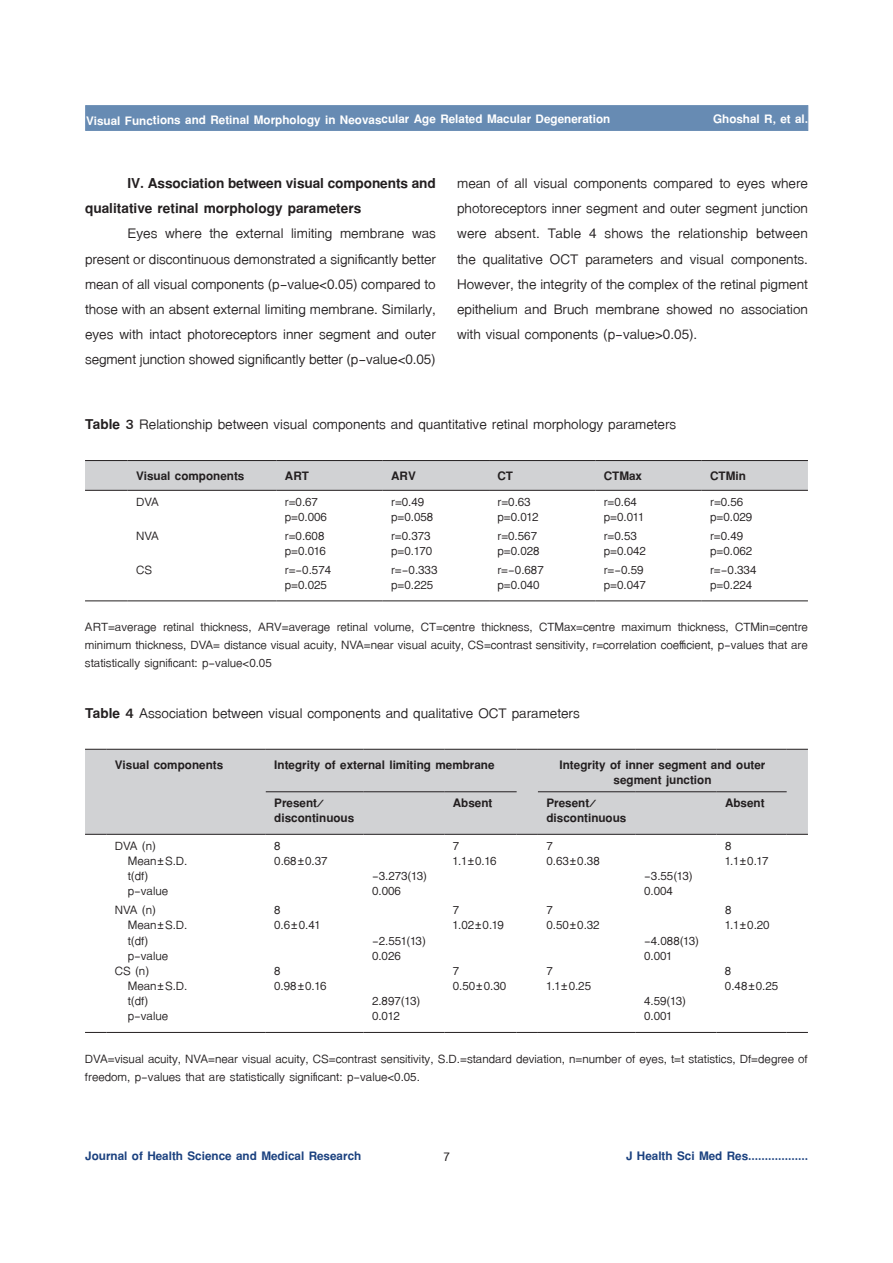
<style>
.page{position:relative;width:893px;height:1263px;background:#fff}
.page>*{position:absolute;margin:0;border:0;box-sizing:border-box;transform-origin:0 0}
.t1{font:21px/25.2px "TF Lanna";color:#231f20;text-align:justify}
.t2{font:700 21px/25.2px "TF Lanna";color:#231f20}
.t3{font:18px/15px "TF Lanna";color:#231f20}
.t4{font:700 18px/15px "TF Lanna";color:#231f20}
.t5{font:700 18px "TF Lanna";letter-spacing:-.005em;color:#fff}
.t6{font:700 18px "TF Lanna";color:#1b417f}
.t7{font:700 18px "Cordia UPC";color:#231f20}
.s1{font-weight:700}
</style>
<div class="page">
<div style="left:85px;top:105px;width:723px;height:26px;background:#678bb3;border:1px solid #678bb3"></div>
<div style="left:85px;top:461px;width:723px;height:29px;background:#d1d2d4"></div>
<hr style="left:85px;top:460px;width:43px;height:1px;background:#231f20">
<hr style="left:128px;top:460px;width:148px;height:1px;background:#231f20">
<hr style="left:276px;top:460px;width:107px;height:1px;background:#231f20">
<hr style="left:383px;top:460px;width:106px;height:1px;background:#231f20">
<hr style="left:489px;top:460px;width:106px;height:1px;background:#231f20">
<hr style="left:595px;top:460px;width:107px;height:1px;background:#231f20">
<hr style="left:702px;top:460px;width:106px;height:1px;background:#231f20">
<hr style="left:85px;top:490px;width:43px;height:1px;background:#231f20">
<hr style="left:128px;top:490px;width:148px;height:1px;background:#231f20">
<hr style="left:276px;top:490px;width:107px;height:1px;background:#231f20">
<hr style="left:383px;top:490px;width:106px;height:1px;background:#231f20">
<hr style="left:489px;top:490px;width:106px;height:1px;background:#231f20">
<hr style="left:595px;top:490px;width:107px;height:1px;background:#231f20">
<hr style="left:702px;top:490px;width:106px;height:1px;background:#231f20">
<hr style="left:85px;top:600px;width:43px;height:1px;background:#231f20">
<hr style="left:128px;top:600px;width:148px;height:1px;background:#231f20">
<hr style="left:276px;top:600px;width:107px;height:1px;background:#231f20">
<hr style="left:383px;top:600px;width:106px;height:1px;background:#231f20">
<hr style="left:489px;top:600px;width:106px;height:1px;background:#231f20">
<hr style="left:595px;top:600px;width:107px;height:1px;background:#231f20">
<hr style="left:702px;top:600px;width:106px;height:1px;background:#231f20">
<div style="left:85px;top:750px;width:723px;height:84px;background:#d1d2d4"></div>
<svg style="left:85px;top:749px;width:21px;height:1px"></svg>
<hr style="left:106px;top:749px;width:160px;height:1px;background:#231f20">
<hr style="left:266px;top:749px;width:98px;height:1px;background:#231f20">
<hr style="left:364px;top:749px;width:80px;height:1px;background:#231f20">
<hr style="left:444px;top:749px;width:73px;height:1px;background:#231f20">
<svg style="left:517px;top:749px;width:21px;height:1px"></svg>
<hr style="left:538px;top:749px;width:98px;height:1px;background:#231f20">
<hr style="left:636px;top:749px;width:80px;height:1px;background:#231f20">
<hr style="left:716px;top:749px;width:71px;height:1px;background:#231f20">
<svg style="left:787px;top:749px;width:21px;height:1px"></svg>
<hr style="left:266px;top:791px;width:98px;height:1px;background:#231f20">
<hr style="left:364px;top:791px;width:80px;height:1px;background:#231f20">
<hr style="left:444px;top:791px;width:73px;height:1px;background:#231f20">
<hr style="left:538px;top:791px;width:98px;height:1px;background:#231f20">
<hr style="left:636px;top:791px;width:80px;height:1px;background:#231f20">
<hr style="left:716px;top:791px;width:71px;height:1px;background:#231f20">
<svg style="left:85px;top:834px;width:21px;height:1px"></svg>
<hr style="left:106px;top:834px;width:160px;height:1px;background:#231f20">
<hr style="left:266px;top:834px;width:98px;height:1px;background:#231f20">
<hr style="left:364px;top:834px;width:80px;height:1px;background:#231f20">
<hr style="left:444px;top:834px;width:73px;height:1px;background:#231f20">
<svg style="left:517px;top:834px;width:21px;height:1px"></svg>
<hr style="left:538px;top:834px;width:98px;height:1px;background:#231f20">
<hr style="left:636px;top:834px;width:80px;height:1px;background:#231f20">
<hr style="left:716px;top:834px;width:71px;height:1px;background:#231f20">
<svg style="left:787px;top:834px;width:21px;height:1px"></svg>
<svg style="left:85px;top:1032px;width:21px;height:1px"></svg>
<hr style="left:106px;top:1032px;width:160px;height:1px;background:#231f20">
<hr style="left:266px;top:1032px;width:98px;height:1px;background:#231f20">
<hr style="left:364px;top:1032px;width:80px;height:1px;background:#231f20">
<hr style="left:444px;top:1032px;width:73px;height:1px;background:#231f20">
<svg style="left:517px;top:1032px;width:21px;height:1px"></svg>
<hr style="left:538px;top:1032px;width:98px;height:1px;background:#231f20">
<hr style="left:636px;top:1032px;width:80px;height:1px;background:#231f20">
<hr style="left:716px;top:1032px;width:71px;height:1px;background:#231f20">
<svg style="left:787px;top:1032px;width:21px;height:1px"></svg>
<p class="t5" style="left:86px;top:108px;width:526px">Visual Functions and Retinal Morphology in Neovascular Age Related Macular Degeneration</p>
<p class="t5" style="left:713px;top:108px;width:97px">Ghoshal R, et al.</p>
<p class="t2" style="left:85px;top:170px;width:352px;text-indent:43px">IV. Association between visual components and qualitative retinal morphology parameters</p>
<p class="t1" style="left:85px;top:221px;width:352px;text-indent:43px">Eyes where the external limiting membrane was present or discontinuous demonstrated a significantly better mean of all visual components (p-value&lt;0.05) compared to those with an absent external limiting membrane. Similarly, eyes with intact photoreceptors inner segment and outer segment junction showed significantly better (p-value&lt;0.05)</p>
<p class="t1" style="left:457px;top:171px;width:352px">mean of all visual components compared to eyes where photoreceptors inner segment and outer segment junction were absent. Table 4 shows the relationship between the qualitative OCT parameters and visual components.<br>However, the integrity of the complex of the retinal pigment epithelium and Bruch membrane showed no association with visual components (p-value&gt;0.05).</p>
<p class="t1" style="left:85px;top:412px;width:593px"><span class="s1">Table 3</span> Relationship between visual components and quantitative retinal morphology parameters</p>
<p class="t4" style="left:136px;top:468px;width:110px">Visual components</p>
<p class="t4" style="left:285px;top:468px;width:26px">ART</p>
<p class="t4" style="left:391px;top:468px;width:26px">ARV</p>
<p class="t4" style="left:498px;top:468px;width:17px">CT</p>
<p class="t4" style="left:604px;top:468px;width:40px">CTMax</p>
<p class="t4" style="left:710px;top:468px;width:37px">CTMin</p>
<p class="t3" style="left:136px;top:494px;width:24px">DVA</p>
<p class="t3" style="left:285px;top:494px;width:44px">r=0.67 p=0.006</p>
<p class="t3" style="left:391px;top:494px;width:44px">r=0.49 p=0.058</p>
<p class="t3" style="left:497px;top:494px;width:43px">r=0.63 p=0.012</p>
<p class="t3" style="left:604px;top:494px;width:41px">r=0.64 p=0.011</p>
<p class="t3" style="left:710px;top:494px;width:44px">r=0.56 p=0.029</p>
<p class="t3" style="left:136px;top:528px;width:24px">NVA</p>
<p class="t3" style="left:285px;top:528px;width:43px">r=0.608 p=0.016</p>
<p class="t3" style="left:391px;top:528px;width:43px">r=0.373 p=0.170</p>
<p class="t3" style="left:497px;top:528px;width:44px">r=0.567 p=0.028</p>
<p class="t3" style="left:604px;top:528px;width:44px">r=0.53 p=0.042</p>
<p class="t3" style="left:710px;top:528px;width:44px">r=0.49 p=0.062</p>
<p class="t3" style="left:136px;top:562px;width:18px">CS</p>
<p class="t3" style="left:285px;top:562px;width:48px">r=-0.574 p=0.025</p>
<p class="t3" style="left:391px;top:562px;width:48px">r=-0.333 p=0.225</p>
<p class="t3" style="left:497px;top:562px;width:48px">r=-0.687 p=0.040</p>
<p class="t3" style="left:604px;top:562px;width:44px">r=-0.59 p=0.047</p>
<p class="t3" style="left:710px;top:562px;width:48px">r=-0.334 p=0.224</p>
<p class="t3" style="left:85px;top:618px;width:724px;line-height:18px;text-align:justify">ART=average retinal thickness, ARV=average retinal volume, CT=centre thickness, CTMax=centre maximum thickness, CTMin=centre minimum thickness, DVA= distance visual acuity, NVA=near visual acuity, CS=contrast sensitivity, r=correlation coefficient, p-values that are statistically significant: p-value&lt;0.05</p>
<p class="t1" style="left:85px;top:700px;width:496px"><span class="s1">Table 4</span> Association between visual components and qualitative OCT parameters</p>
<p class="t4" style="left:115px;top:757px;width:110px">Visual components</p>
<p class="t4" style="left:274px;top:757px;width:222px">Integrity of external limiting membrane</p>
<p class="t4" style="left:560px;top:757px;width:207px;text-align:center">Integrity of inner segment and outer segment junction</p>
<p class="t4" style="left:274px;top:796px;width:81px">Present/ discontinuous</p>
<p class="t4" style="left:453px;top:796px;width:41px">Absent</p>
<p class="t4" style="left:546px;top:796px;width:81px">Present/ discontinuous</p>
<p class="t4" style="left:725px;top:796px;width:41px">Absent</p>
<p class="t3" style="left:128px;top:838px;width:61px;text-indent:-13px">DVA (n)<br>Mean±S.D.</p>
<p class="t3" style="left:274px;top:838px;width:55px">8<br>0.68±0.37</p>
<p class="t3" style="left:453px;top:838px;width:45px">7<br>1.1±0.16</p>
<p class="t3" style="left:546px;top:838px;width:55px">7<br>0.63±0.38</p>
<p class="t3" style="left:725px;top:838px;width:45px">8<br>1.1±0.17</p>
<p class="t3" style="left:128px;top:869px;width:42px">t(df) p-value</p>
<p class="t3" style="left:372px;top:869px;width:56px">-3.273(13)<br>0.006</p>
<p class="t3" style="left:644px;top:869px;width:50px">-3.55(13)<br>0.004</p>
<p class="t3" style="left:128px;top:903px;width:61px;text-indent:-13px">NVA (n)<br>Mean±S.D.</p>
<p class="t3" style="left:274px;top:903px;width:47px">8<br>0.6±0.41</p>
<p class="t3" style="left:453px;top:903px;width:53px">7<br>1.02±0.19</p>
<p class="t3" style="left:546px;top:903px;width:55px">7<br>0.50±0.32</p>
<p class="t3" style="left:725px;top:903px;width:46px">8<br>1.1±0.20</p>
<p class="t3" style="left:128px;top:933px;width:42px">t(df) p-value</p>
<p class="t3" style="left:372px;top:933px;width:55px">-2.551(13)<br>0.026</p>
<p class="t3" style="left:644px;top:933px;width:56px">-4.088(13)<br>0.001</p>
<p class="t3" style="left:128px;top:963px;width:61px;text-indent:-13px">CS (n)<br>Mean±S.D.</p>
<p class="t3" style="left:274px;top:963px;width:54px">8<br>0.98±0.16</p>
<p class="t3" style="left:453px;top:963px;width:55px">7<br>0.50±0.30</p>
<p class="t3" style="left:546px;top:963px;width:46px">7<br>1.1±0.25</p>
<p class="t3" style="left:725px;top:963px;width:55px">8<br>0.48±0.25</p>
<p class="t3" style="left:128px;top:994px;width:42px">t(df) p-value</p>
<p class="t3" style="left:372px;top:994px;width:50px">2.897(13)<br>0.012</p>
<p class="t3" style="left:644px;top:994px;width:43px">4.59(13)<br>0.001</p>
<p class="t3" style="left:85px;top:1050px;width:724px;line-height:18px">DVA=visual acuity, NVA=near visual acuity, CS=contrast sensitivity, S.D.=standard deviation, n=number of eyes, t=t statistics, Df=degree of freedom, p-values that are statistically significant: p-value&lt;0.05.</p>
<p class="t6" style="left:85px;top:1145px;width:277px">Journal of Health Science and Medical Research</p>
<p class="t7" style="left:443px;top:1146px;width:8px">7</p>
<p class="t6" style="left:626px;top:1145px;width:184px">J Health Sci Med Res..................</p>
</div>
